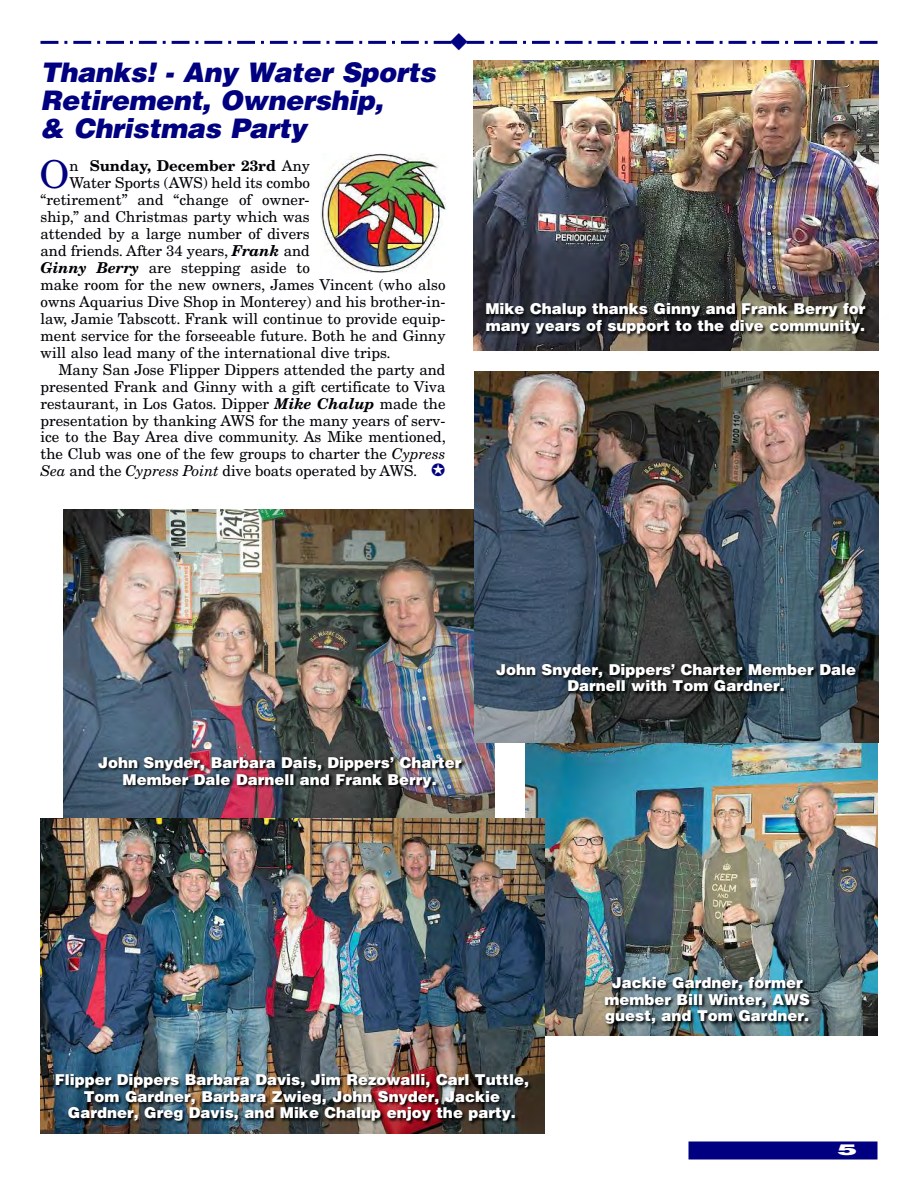
<style>
.page{position:relative;width:918px;height:1188px;background:#fff}
.page>*{position:absolute;margin:0;border:0;box-sizing:border-box;transform-origin:0 0}
.t1{font:38.4px "New Century Schlbk";color:#000080}
.t2{font:italic 900 27px/27.8px "Helvetica";letter-spacing:-.015em;color:#000080}
.t3{font:15px "New Century Schlbk";color:#000006}
.t4{font:900 15px/16.5px "Helvetica";color:#fff;text-align:center}
.t5{font:700 15px "New Century Schlbk";color:#000006}
.t6{font:900 15px "Helvetica";color:#fff;scale:2 1}
.s1{font-weight:400}
.s2{font-weight:700;font-style:italic}
.s3{font-style:italic}
</style>
<div class="page">
<img style="left:63px;top:509px;width:432px;height:310px">
<img style="left:63px;top:749px;width:432px;height:59px">
<img style="left:525px;top:742px;width:352px;height:294px">
<img style="left:585px;top:969px;width:249px;height:67px">
<img style="left:475px;top:371px;width:404px;height:371px">
<div style="left:688px;top:1142px;width:190px;height:18px;background:#000080"></div>
<hr style="left:40px;top:41px;width:18px;height:3px;background:#000080">
<hr style="left:860px;top:41px;width:17px;height:3px;background:#000080">
<img style="left:474px;top:61px;width:405px;height:234px">
<img style="left:40px;top:819px;width:504px;height:247px">
<img style="left:320px;top:153px;width:126px;height:120px">
<img style="left:40px;top:1066px;width:504px;height:68px">
<img style="left:473px;top:295px;width:406px;height:56px">
<img style="left:474px;top:295px;width:405px;height:55px">
<img style="left:470px;top:656px;width:409px;height:58px">
<svg style="left:58px;top:40px;width:802px;height:4px"></svg>
<h2 class="t2" style="left:40px;top:58px;width:397px">Thanks! - Any Water Sports<br>Retirement, Ownership,<br>&amp; Christmas Party</h2>
<h1 class="t1" style="left:39px;top:161px;width:31px">O</h1>
<p class="t5" style="left:69px;top:160px;width:242px"><span class="s1">n</span> Sunday, December 23rd <span class="s1">Any</span></p>
<p class="t3" style="left:69px;top:177px;width:242px">Water Sports (AWS) held its combo</p>
<p class="t3" style="left:40px;top:194px;width:270px">“retirement” and “change of owner-</p>
<p class="t3" style="left:40px;top:211px;width:271px">ship,” and Christmas party which was</p>
<p class="t3" style="left:40px;top:228px;width:271px">attended by a large number of divers</p>
<p class="t3" style="left:40px;top:245px;width:271px">and friends. After 34 years, <span class="s2">Frank</span> and</p>
<p class="t3" style="left:41px;top:262px;width:271px"><span class="s2">Ginny Berry</span> are stepping aside to</p>
<p class="t3" style="left:41px;top:279px;width:407px">make room for the new owners, James Vincent (who also</p>
<p class="t3" style="left:41px;top:296px;width:407px">owns Aquarius Dive Shop in Monterey) and his brother-in-</p>
<p class="t3" style="left:41px;top:313px;width:406px">law, Jamie Tabscott. Frank will continue to provide equip-</p>
<p class="t3" style="left:41px;top:330px;width:406px">ment service for the forseeable future. Both he and Ginny</p>
<p class="t3" style="left:41px;top:347px;width:352px">will also lead many of the international dive trips.</p>
<p class="t3" style="left:59px;top:364px;width:388px">Many San Jose Flipper Dippers attended the party and</p>
<p class="t3" style="left:41px;top:381px;width:407px">presented Frank and Ginny with a gift certificate to Viva</p>
<p class="t3" style="left:41px;top:398px;width:407px">restaurant, in Los Gatos. Dipper <span class="s2">Mike Chalup</span> made the</p>
<p class="t3" style="left:41px;top:415px;width:406px">presentation by thanking AWS for the many years of serv-</p>
<p class="t3" style="left:41px;top:432px;width:407px">ice to the Bay Area dive community. As Mike mentioned,</p>
<p class="t3" style="left:41px;top:449px;width:406px">the Club was one of the few groups to charter the <span class="s3">Cypress</span></p>
<p class="t3" style="left:41px;top:466px;width:378px"><span class="s3">Sea</span> and the <span class="s3">Cypress Point</span> dive boats operated by AWS.</p>
<p class="t4" style="left:485px;top:300px;width:382px;text-align:left">Mike Chalup thanks Ginny and Frank Berry for many years of support to the dive community.</p>
<p class="t4" style="left:98px;top:754px;width:365px">John Snyder, Barbara Dais, Dippers’ Charter<br>Member Dale Darnell and Frank Berry.</p>
<p class="t4" style="left:496px;top:661px;width:361px">John Snyder, Dippers’ Charter Member Dale<br>Darnell with Tom Gardner.</p>
<p class="t4" style="left:604px;top:974px;width:207px">Jackie Gardner, former member Bill Winter, AWS guest, and Tom Gardner.</p>
<p class="t4" style="left:55px;top:1071px;width:476px">Flipper Dippers Barbara Davis, Jim Rezowalli, Carl Tuttle,<br>Tom Gardner, Barbara Zwieg, John Snyder, Jackie<br>Gardner, Greg Davis, and Mike Chalup enjoy the party.</p>
<p class="t6" style="left:837px;top:1140px;width:12px">5</p>
</div>
